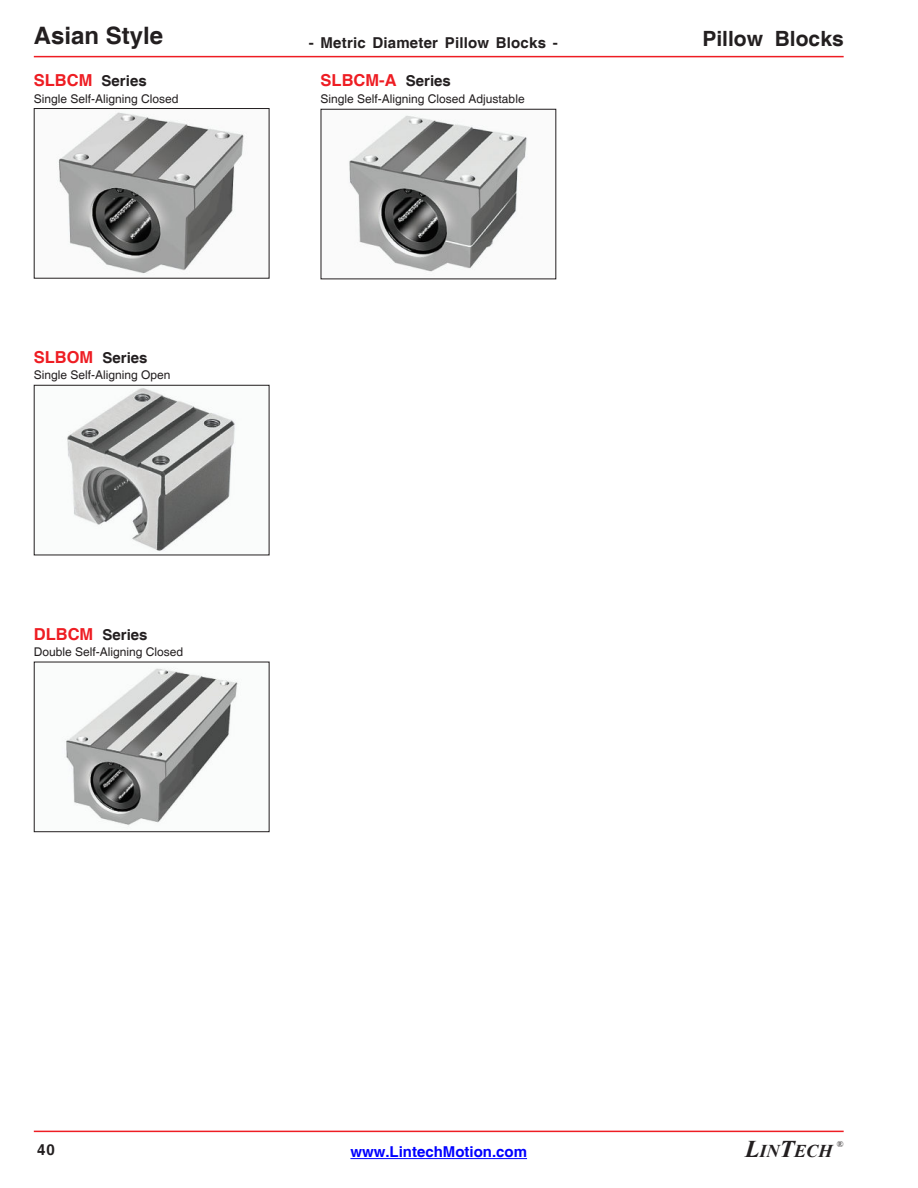
<style>
.page{position:relative;width:918px;height:1188px;background:#fff}
.page>*{position:absolute;margin:0;border:0;box-sizing:border-box;transform-origin:0 0}
.t1{font:700 24px "Helvetica";color:#231f20}
.t2{font:700 21px "Helvetica";color:#231f20}
.t3{font:italic 700 18px "Times New Roman";color:#231f20}
.t4{font:700 16.5px "Helvetica";color:#ee1d23}
.t5{font:700 15px "Helvetica";letter-spacing:.015em;color:#231f20}
.t6{font:700 15px "Helvetica";color:#00f}
.t7{font:12px "Helvetica";color:#231f20}
.t8{font:9px "Times New Roman";color:#231f20}
.s1{font-size:16.5px;color:#ee1d23}
.s2{font-size:15px;color:#231f20}
.s3{font-size:24px}
</style>
<div class="page">
<hr style="left:34px;top:56px;width:810px;height:1px;background:#ee1d23">
<hr style="left:34px;top:1131px;width:810px;height:1px;background:#ee1d23">
<hr style="left:350px;top:1158px;width:177px;height:1px;background:#00f">
<img style="left:349px;top:115px;width:178px;height:157px">
<img style="left:64px;top:668px;width:174px;height:159px">
<img style="left:67px;top:388px;width:168px;height:163px">
<img style="left:57px;top:112px;width:187px;height:162px">
<div style="left:34px;top:662px;width:236px;height:170px;border:1px solid #231f20"></div>
<h1 class="t1" style="left:34px;top:21px;width:131px">Asian Style</h1>
<p class="t5" style="left:309px;top:34px;width:250px">- Metric Diameter Pillow Blocks -</p>
<h2 class="t2" style="left:702px;top:25px;width:143px">Pillow Blocks</h2>
<p class="t5" style="left:34px;top:72px;width:114px"><span class="s1">SLBCM</span> Series</p>
<h3 class="t4" style="left:321px;top:70px;width:132px">SLBCM-A <span class="s2">Series</span></h3>
<p class="t7" style="left:34px;top:91px;width:146px">Single Self-Aligning Closed</p>
<p class="t7" style="left:321px;top:92px;width:206px">Single Self-Aligning Closed Adjustable</p>
<p class="t5" style="left:34px;top:349px;width:115px"><span class="s1">SLBOM</span> Series</p>
<p class="t7" style="left:34px;top:368px;width:138px">Single Self-Aligning Open</p>
<p class="t5" style="left:34px;top:625px;width:115px"><span class="s1">DLBCM</span> Series</p>
<p class="t7" style="left:34px;top:645px;width:151px">Double Self-Aligning Closed</p>
<p class="t5" style="left:37px;top:1140px;width:19px">40</p>
<p class="t6" style="left:350px;top:1143px;width:178px">www.LintechMotion.com</p>
<h3 class="t3" style="left:745px;top:1138px;width:89px"><span class="s3">L</span>IN<span class="s3">T</span>ECH</h3>
<p class="t8" style="left:837px;top:1137px;width:8px">®</p>
</div>
